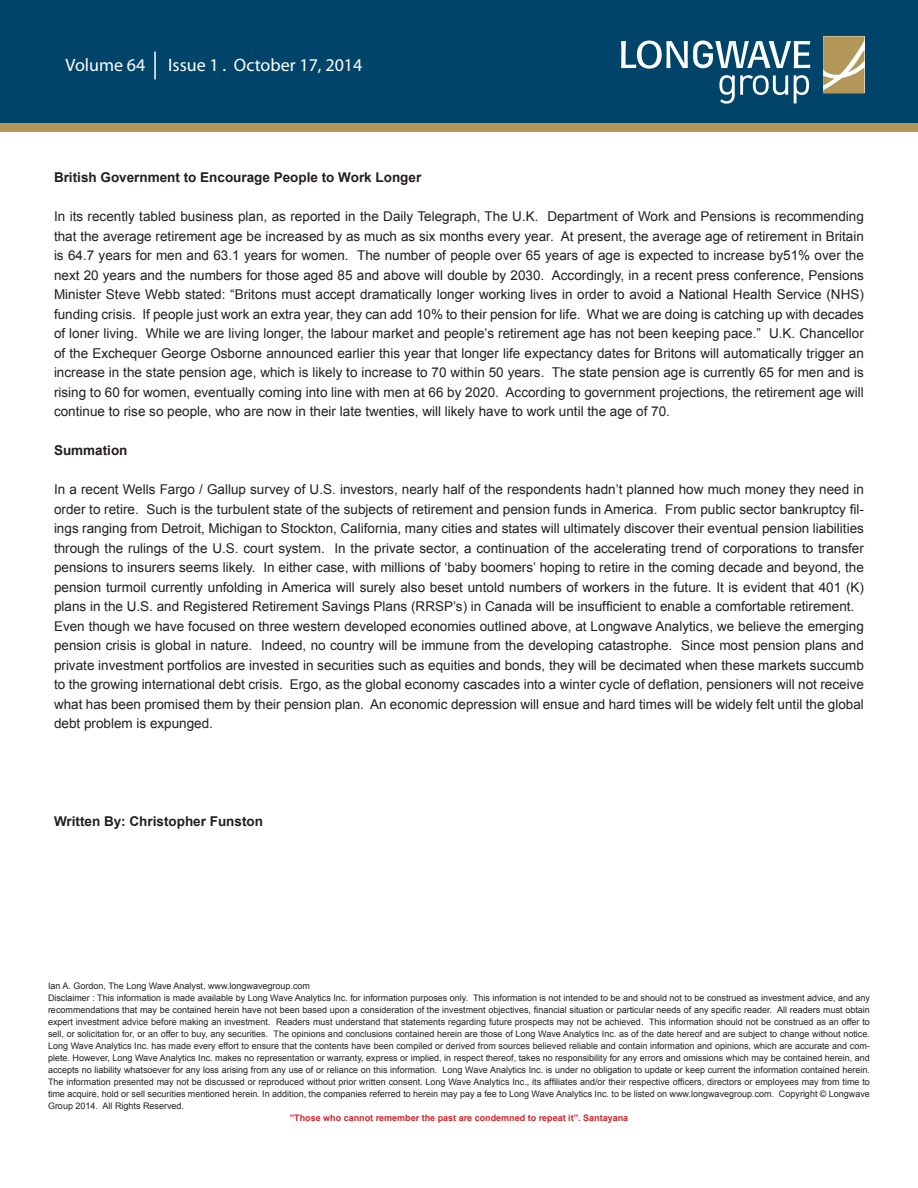
<style>
.page{position:relative;width:918px;height:1188px;background:#fff}
.page>*{position:absolute;margin:0;border:0;box-sizing:border-box;transform-origin:0 0}
.t1{font:18px "Myriad Pro";color:#fff}
.t2{font:13.5px/19.5px "Arial";color:#231f20;text-align:justify}
.t3{font:700 13.5px "Arial";color:#231f20}
.t4{font:9px/12px "Arial";color:#231f20;text-align:justify}
.t5{font:700 9px "Arial";color:#d1232a}
</style>
<div class="page">
<div style="left:0;top:122px;width:918px;height:10px;background:#b39759"></div>
<div style="left:0;top:0;width:918px;height:123px;background:#00446a"></div>
<hr style="left:154px;top:52px;width:2px;height:27px;background:#fff">
<svg style="left:621px;top:40px;width:189px;height:29px"></svg>
<svg style="left:719px;top:75px;width:69px;height:29px"></svg>
<svg style="left:794px;top:75px;width:15px;height:28px"></svg>
<svg style="left:823px;top:36px;width:41px;height:58px;background:#bfa977"></svg>
<p class="t1" style="left:66px;top:54px;width:81px">Volume 64</p>
<p class="t1" style="left:168px;top:54px;width:196px">Issue 1 . October 17, 2014</p>
<p class="t3" style="left:54px;top:169px;width:369px">British Government to Encourage People to Work Longer</p>
<p class="t2" style="left:54px;top:207px;width:812px">In its recently tabled business plan, as reported in the Daily Telegraph, The U.K. Department of Work and Pensions is recommending that the average retirement age be increased by as much as six months every year. At present, the average age of retirement in Britain is 64.7 years for men and 63.1 years for women. The number of people over 65 years of age is expected to increase by51% over the next 20 years and the numbers for those aged 85 and above will double by 2030. Accordingly, in a recent press conference, Pensions Minister Steve Webb stated: “Britons must accept dramatically longer working lives in order to avoid a National Health Service (NHS) funding crisis. If people just work an extra year, they can add 10% to their pension for life. What we are doing is catching up with decades of loner living. While we are living longer, the labour market and people’s retirement age has not been keeping pace.” U.K. Chancellor of the Exchequer George Osborne announced earlier this year that longer life expectancy dates for Britons will automatically trigger an increase in the state pension age, which is likely to increase to 70 within 50 years. The state pension age is currently 65 for men and is rising to 60 for women, eventually coming into line with men at 66 by 2020. According to government projections, the retirement age will continue to rise so people, who are now in their late twenties, will likely have to work until the age of 70.</p>
<p class="t3" style="left:54px;top:442px;width:75px">Summation</p>
<p class="t2" style="left:54px;top:480px;width:812px">In a recent Wells Fargo / Gallup survey of U.S. investors, nearly half of the respondents hadn’t planned how much money they need in order to retire. Such is the turbulent state of the subjects of retirement and pension funds in America. From public sector bankruptcy fil&shy;ings ranging from Detroit, Michigan to Stockton, California, many cities and states will ultimately discover their eventual pension liabilities through the rulings of the U.S. court system. In the private sector, a continuation of the accelerating trend of corporations to transfer pensions to insurers seems likely. In either case, with millions of ‘baby boomers’ hoping to retire in the coming decade and beyond, the pension turmoil currently unfolding in America will surely also beset untold numbers of workers in the future. It is evident that 401 (K) plans in the U.S. and Registered Retirement Savings Plans (RRSP’s) in Canada will be insufficient to enable a comfortable retirement.</p>
<p class="t2" style="left:54px;top:616px;width:811px">Even though we have focused on three western developed economies outlined above, at Longwave Analytics, we believe the emerging pension crisis is global in nature. Indeed, no country will be immune from the developing catastrophe. Since most pension plans and private investment portfolios are invested in securities such as equities and bonds, they will be decimated when these markets succumb to the growing international debt crisis. Ergo, as the global economy cascades into a winter cycle of deflation, pensioners will not receive what has been promised them by their pension plan. An economic depression will ensue and hard times will be widely felt until the global debt problem is expunged.</p>
<p class="t3" style="left:54px;top:812px;width:211px">Written By: Christopher Funston</p>
<p class="t4" style="left:48px;top:980px;width:264px">Ian A. Gordon, The Long Wave Analyst, www.longwavegroup.com</p>
<p class="t4" style="left:48px;top:992px;width:824px">Disclaimer : This information is made available by Long Wave Analytics Inc. for information purposes only. This information is not intended to be and should not to be construed as investment advice, and any recommendations that may be contained herein have not been based upon a consideration of the investment objectives, financial situation or particular needs of any specific reader. All readers must obtain expert investment advice before making an investment. Readers must understand that statements regarding future prospects may not be achieved. This information should not be construed as an offer to sell, or solicitation for, or an offer to buy, any securities. The opinions and conclusions contained herein are those of Long Wave Analytics Inc. as of the date hereof and are subject to change without notice.<br>Long Wave Analytics Inc. has made every effort to ensure that the contents have been compiled or derived from sources believed reliable and contain information and opinions, which are accurate and com&shy;plete. However, Long Wave Analytics Inc. makes no representation or warranty, express or implied, in respect thereof, takes no responsibility for any errors and omissions which may be contained herein, and accepts no liability whatsoever for any loss arising from any use of or reliance on this information. Long Wave Analytics Inc. is under no obligation to update or keep current the information contained herein.<br>The information presented may not be discussed or reproduced without prior written consent. Long Wave Analytics Inc., its affiliates and/or their respective officers, directors or employees may from time to time acquire, hold or sell securities mentioned herein. In addition, the companies referred to herein may pay a fee to Long Wave Analytics Inc. to be listed on www.longwavegroup.com. Copyright © Longwave Group 2014. All Rights Reserved.</p>
<p class="t5" style="left:290px;top:1112px;width:340px">”Those who cannot remember the past are condemned to repeat it”. Santayana</p>
</div>
